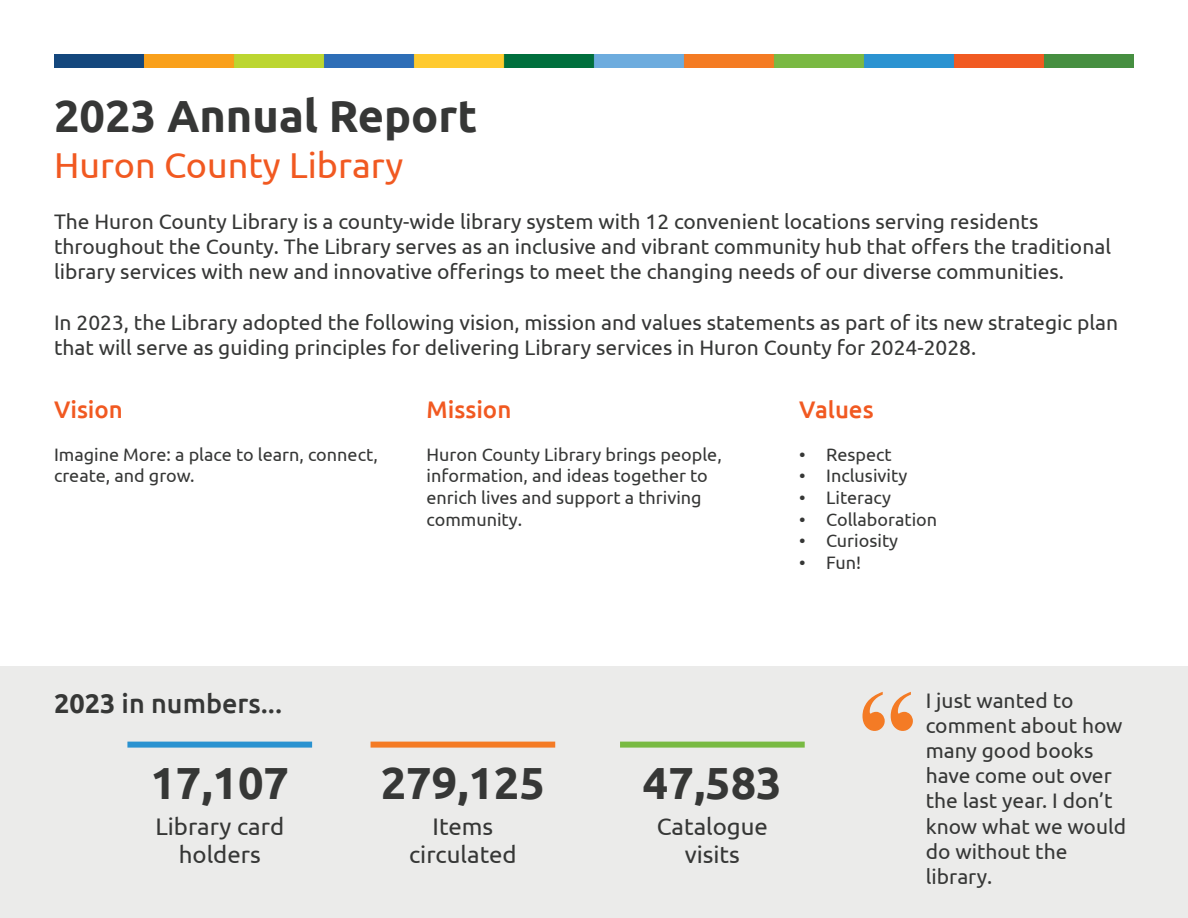
<style>
.page{position:relative;width:1188px;height:918px;background:#fff}
.page>*{position:absolute;margin:0;border:0;box-sizing:border-box;transform-origin:0 0}
.t1{font:700 120px "Times New Roman";color:#f47b25}
.t2{font:700 45px "Ubuntu";color:#363736}
.t3{font:36px "Ubuntu";color:#f15921}
.t4{font:500 27px "Ubuntu";color:#363736}
.t5{font:24px/28.8px "Ubuntu";color:#363736;text-align:center}
.t6{font:500 24px "Ubuntu";color:#f15921}
.t7{font:21px/25.2px "Ubuntu";color:#363736}
.t8{font:18px/21.6px "Ubuntu";color:#363736}
.s1{font-weight:700}
</style>
<div class="page">
<div style="left:0;top:666px;width:1188px;height:252px;background:#ebebea"></div>
<div style="left:127px;top:742px;width:185px;height:6px;background:#2a92d0"></div>
<div style="left:371px;top:742px;width:184px;height:6px;background:#f47b25"></div>
<div style="left:620px;top:742px;width:185px;height:6px;background:#78ba42"></div>
<img style="left:54px;top:54px;width:1080px;height:13px">
<p class="t2" style="left:54px;top:89px;width:425px">2023 Annual Report</p>
<p class="t3" style="left:54px;top:143px;width:351px">Huron County Library</p>
<p class="t7" style="left:54px;top:208px;width:1059px">The Huron County Library is a county-wide library system with 12 convenient locations serving residents throughout the County. The Library serves as an inclusive and vibrant community hub that offers the traditional library services with new and innovative offerings to meet the changing needs of our diverse communities.</p>
<p class="t7" style="left:54px;top:309px;width:1066px">In 2023, the Library adopted the following vision, mission and values statements as part of its new strategic plan that will serve as guiding principles for delivering Library services in Huron County for 2024-2028.</p>
<p class="t6" style="left:54px;top:394px;width:70px">Vision</p>
<p class="t8" style="left:54px;top:443px;width:325px">Imagine More: a place to learn, connect, create, and grow.</p>
<p class="t6" style="left:427px;top:394px;width:86px">Mission</p>
<p class="t8" style="left:427px;top:443px;width:297px">Huron County Library brings people, information, and ideas together to enrich lives and support a thriving community.</p>
<p class="t6" style="left:799px;top:394px;width:76px">Values</p>
<p class="t8" style="left:799px;top:443px;width:94px">• Respect</p>
<p class="t8" style="left:799px;top:465px;width:110px">• Inclusivity</p>
<p class="t8" style="left:799px;top:486px;width:93px">• Literacy</p>
<p class="t8" style="left:799px;top:508px;width:140px">• Collaboration</p>
<p class="t8" style="left:799px;top:529px;width:101px">• Curiosity</p>
<p class="t8" style="left:799px;top:551px;width:63px">• Fun!</p>
<p class="t4" style="left:54px;top:686px;width:230px"><span class="s1">2023</span> in numbers...</p>
<p class="t1" style="left:858px;top:646px;width:61px">“</p>
<p class="t7" style="left:926px;top:687px;width:202px">I just wanted to comment about how many good books have come out over the last year. I don’t know what we would do without the library.</p>
<p class="t2" style="left:381px;top:755px;width:166px">279,125</p>
<p class="t5" style="left:433px;top:811px;width:62px">Items</p>
<p class="t5" style="left:409px;top:840px;width:109px">circulated</p>
<p class="t2" style="left:150px;top:755px;width:140px">17,107</p>
<p class="t5" style="left:155px;top:811px;width:130px">Library card holders</p>
<p class="t2" style="left:643px;top:755px;width:140px">47,583</p>
<p class="t5" style="left:657px;top:811px;width:113px">Catalogue</p>
<p class="t5" style="left:685px;top:840px;width:57px">visits</p>
</div>
